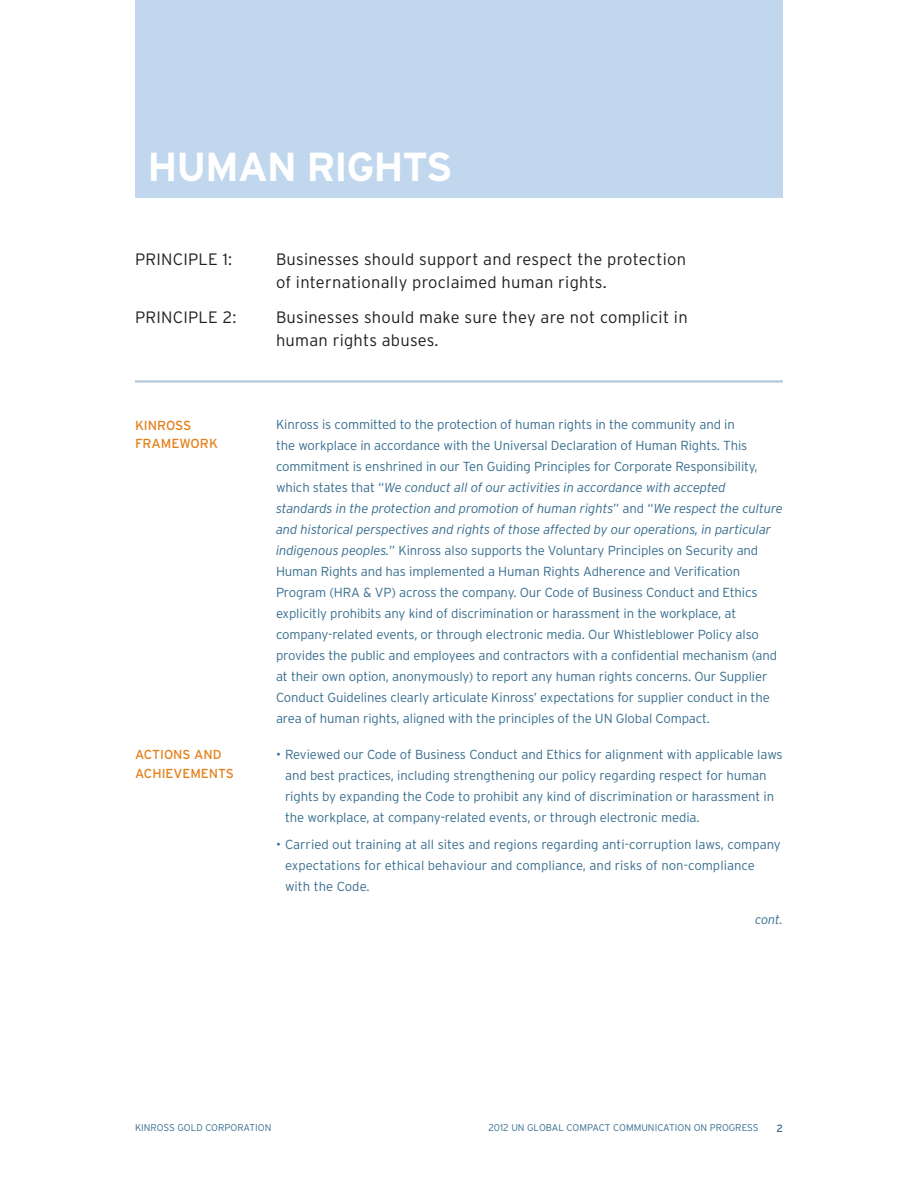
<style>
.page{position:relative;width:918px;height:1188px;background:#fff}
.page>*{position:absolute;margin:0;border:0;box-sizing:border-box;transform-origin:0 0}
.t1{font:700 40.5px "Interstate";letter-spacing:-.03em;color:#fff}
.Principles{font:300 16.5px/23.2px "Interstate";letter-spacing:.015em;color:#231f20}
.Principle_2{font:300 16.5px/23.2px "Interstate";letter-spacing:.015em;color:#231f20}
.body{font:300 13.2px/21px "Interstate";letter-spacing:-.01em;color:#386e8f}
.head2{font:13.2px/18.6px "Interstate";color:#e4801b}
.head2-2{font:13.05px/18.3px "Interstate";color:#e4801b}
.t2{font:italic 300 12.75px "Interstate";color:#386e8f}
.t3{font:10.5px "Interstate";color:#386e8f}
.t4{font:300 9.75px "Interstate";color:#386e8f}
.s1{font-style:italic}
</style>
<div class="page">
<div style="left:135px;top:0;width:648px;height:198px;background:#c0d7ed"></div>
<hr style="left:135px;top:380px;width:141px;height:3px;background:#b4c7d8">
<hr style="left:276px;top:380px;width:507px;height:3px;background:#b4c7d8">
<p class="t1" style="left:148px;top:142px;width:307px">HUMAN RIGHTS</p>
<p class="Principles" style="left:135px;top:248px;width:99px">PRINCIPLE 1:</p>
<p class="Principles" style="left:276px;top:248px;width:412px">Businesses should support and respect the protection of internationally proclaimed human rights.</p>
<p class="Principle_2" style="left:135px;top:305px;width:103px">PRINCIPLE 2:</p>
<p class="Principle_2" style="left:276px;top:305px;width:413px">Businesses should make sure they are not complicit in human rights abuses.</p>
<p class="head2" style="left:135px;top:416px;width:85px">KINROSS<br>FRAMEWORK</p>
<p class="body" style="left:276px;top:414px;width:508px">Kinross is committed to the protection of human rights in the community and in<br>the workplace in accordance with the Universal Declaration of Human Rights. This commitment is enshrined in our Ten Guiding Principles for Corporate Responsibility, which states that “<span class="s1">We conduct all of our activities in accordance with accepted standards in the protection and promotion of human rights</span>” and “<span class="s1">We respect the culture and historical perspectives and rights of those affected by our operations, in particular indigenous peoples.</span>” Kinross also supports the Voluntary Principles on Security and Human Rights and has implemented a Human Rights Adherence and Verification Program (HRA &amp; VP) across the company. Our Code of Business Conduct and Ethics explicitly prohibits any kind of discrimination or harassment in the workplace, at company-related events, or through electronic media. Our Whistleblower Policy also provides the public and employees and contractors with a confidential mechanism (and at their own option, anonymously) to report any human rights concerns. Our Supplier Conduct Guidelines clearly articulate Kinross’ expectations for supplier conduct in the area of human rights, aligned with the principles of the UN Global Compact.</p>
<p class="head2-2" style="left:135px;top:746px;width:100px">ACTIONS AND<br>ACHIEVEMENTS</p>
<p class="body" style="left:285px;top:744px;width:499px;text-indent:-9px">• Reviewed our Code of Business Conduct and Ethics for alignment with applicable laws and best practices, including strengthening our policy regarding respect for human rights by expanding the Code to prohibit any kind of discrimination or harassment in the workplace, at company-related events, or through electronic media.</p>
<p class="body" style="left:285px;top:834px;width:497px;text-indent:-9px">• Carried out training at all sites and regions regarding anti-corruption laws, company expectations for ethical behaviour and compliance, and risks of non-compliance with the Code.</p>
<p class="t2" style="left:755px;top:911px;width:29px">cont.</p>
<p class="t4" style="left:135px;top:1122px;width:138px">KINROSS GOLD CORPORATION</p>
<p class="t4" style="left:489px;top:1122px;width:272px">2012 UN GLOBAL COMPACT COMMUNICATION ON PROGRESS</p>
<p class="t3" style="left:776px;top:1122px;width:8px">2</p>
</div>
